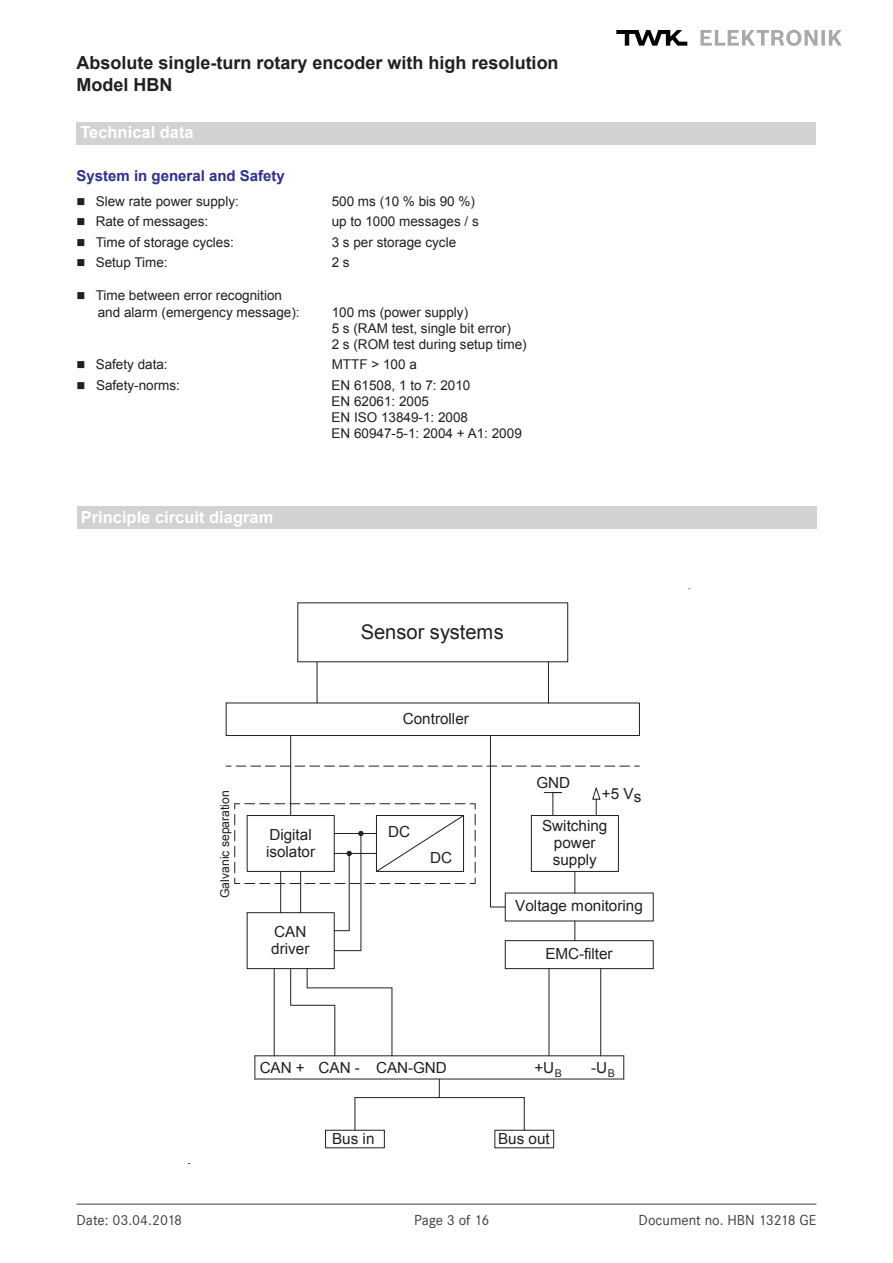
<style>
.page{position:relative;width:893px;height:1263px;background:#fff}
.page>*{position:absolute;margin:0;border:0;box-sizing:border-box;transform-origin:0 0}
.t1{font:20.1px "Arial";color:#231f20}
.t2{font:700 18px/21.6px "Arial";color:#231f20}
.t3{font:700 16.5px "Arial";color:#fff}
.t4{font:15.3px/17.1px "Arial";color:#231f20}
.t5{font:15px "Corporate S";color:#3e3e3f}
.t6{font:700 15px "Arial";color:#303092}
.t7{font:13.5px/16.2px "Arial";color:#231f20}
.t8{font:12.15px "Arial";color:#231f20}
.t9{font:10.65px "Arial";color:#231f20}
</style>
<div class="page">
<hr style="left:77px;top:1203px;width:739px;height:2px;background:#7e8081">
<svg style="left:616px;top:30px;width:71px;height:16px"></svg>
<svg style="left:700px;top:30px;width:142px;height:16px"></svg>
<div style="left:76px;top:122px;width:740px;height:23px;background:#d1d2d4"></div>
<div style="left:77px;top:506px;width:739px;height:23px;background:#d1d2d4"></div>
<hr style="left:334px;top:1005px;width:1px;height:51px;background:#231f20">
<hr style="left:391px;top:988px;width:1px;height:68px;background:#231f20">
<hr style="left:317px;top:662px;width:1px;height:41px;background:#231f20">
<svg style="left:254px;top:1056px;width:1px;height:23px"></svg>
<svg style="left:623px;top:1056px;width:1px;height:22px"></svg>
<div style="left:494px;top:1130px;width:60px;height:18px;border:1px solid #231f20"></div>
<div style="left:325px;top:1130px;width:60px;height:18px;border:1px solid #231f20"></div>
<hr style="left:354px;top:1097px;width:1px;height:33px;background:#231f20">
<hr style="left:524px;top:1097px;width:1px;height:33px;background:#231f20">
<hr style="left:548px;top:662px;width:1px;height:41px;background:#231f20">
<hr style="left:255px;top:1078px;width:369px;height:1px;background:#231f20">
<hr style="left:255px;top:1055px;width:369px;height:1px;background:#231f20">
<hr style="left:274px;top:968px;width:1px;height:88px;background:#231f20">
<hr style="left:600px;top:968px;width:1px;height:88px;background:#231f20">
<hr style="left:548px;top:968px;width:1px;height:88px;background:#231f20">
<svg style="left:225px;top:702px;width:429px;height:304px"></svg>
<svg style="left:354px;top:1078px;width:86px;height:20px"></svg>
<hr style="left:439px;top:1097px;width:85px;height:1px;background:#231f20">
<h2 class="t2" style="left:77px;top:53px;width:484px">Absolute single-turn rotary encoder with high resolution<br>Model HBN</h2>
<p class="t3" style="left:80px;top:121px;width:115px">Technical data</p>
<p class="t6" style="left:77px;top:166px;width:210px">System in general and Safety</p>
<p class="t7" style="left:77px;top:193px;width:164px">■ Slew rate power supply:</p>
<p class="t7" style="left:332px;top:193px;width:145px">500 ms (10 % bis 90 %)</p>
<p class="t7" style="left:77px;top:213px;width:133px">■ Rate of messages:</p>
<p class="t7" style="left:332px;top:213px;width:149px">up to 1000 messages / s</p>
<p class="t7" style="left:77px;top:234px;width:159px">■ Time of storage cycles:</p>
<p class="t7" style="left:332px;top:234px;width:126px">3 s per storage cycle</p>
<p class="t7" style="left:77px;top:254px;width:93px">■ Setup Time:</p>
<p class="t7" style="left:332px;top:254px;width:20px">2 s</p>
<p class="t7" style="left:98px;top:288px;width:203px;text-indent:-21px">■ Time between error recognition and alarm (emergency message):</p>
<p class="t7" style="left:332px;top:304px;width:197px">100 ms (power supply)<br>5 s (RAM test, single bit error)<br>2 s (ROM test during setup time)</p>
<p class="t7" style="left:77px;top:357px;width:93px">■ Safety data:</p>
<p class="t7" style="left:332px;top:357px;width:87px">MTTF &gt; 100 a</p>
<p class="t7" style="left:77px;top:377px;width:105px">■ Safety-norms:</p>
<p class="t7" style="left:332px;top:377px;width:192px">EN 61508, 1 to 7: 2010<br>EN 62061: 2005<br>EN ISO 13849-1: 2008<br>EN 60947-5-1: 2004 + A1: 2009</p>
<p class="t3" style="left:81px;top:506px;width:194px">Principle circuit diagram</p>
<p class="t8" style="left:217px;top:898px;width:109px;rotate:-90deg">Galvanic separation</p>
<p class="t4" style="left:266px;top:826px;width:51px">Digital isolator</p>
<p class="t4" style="left:271px;top:923px;width:40px">CAN driver</p>
<h1 class="t1" style="left:361px;top:619px;width:145px">Sensor systems</h1>
<p class="t4" style="left:403px;top:711px;width:67px">Controller</p>
<p class="t4" style="left:388px;top:823px;width:23px">DC</p>
<p class="t4" style="left:430px;top:849px;width:23px">DC</p>
<p class="t4" style="left:536px;top:775px;width:35px">GND</p>
<p class="t4" style="left:602px;top:785px;width:41px">+5 Vs</p>
<p class="t4" style="left:542px;top:818px;width:67px;text-align:center">Switching power supply</p>
<p class="t4" style="left:515px;top:897px;width:129px">Voltage monitoring</p>
<p class="t4" style="left:545px;top:945px;width:69px">EMC-filter</p>
<p class="t4" style="left:260px;top:1059px;width:189px">CAN + CAN - CAN-GND</p>
<p class="t4" style="left:534px;top:1059px;width:21px">+U</p>
<p class="t4" style="left:591px;top:1059px;width:17px">-U</p>
<p class="t9" style="left:555px;top:1066px;width:9px">B</p>
<p class="t9" style="left:608px;top:1066px;width:9px">B</p>
<p class="t4" style="left:332px;top:1130px;width:44px">Bus in</p>
<p class="t4" style="left:498px;top:1130px;width:53px">Bus out</p>
<p class="t5" style="left:77px;top:1211px;width:107px">Date: 03.04.2018</p>
<p class="t5" style="left:414px;top:1211px;width:77px">Page 3 of 16</p>
<p class="t5" style="left:639px;top:1211px;width:179px">Document no. HBN 13218 GE</p>
</div>
